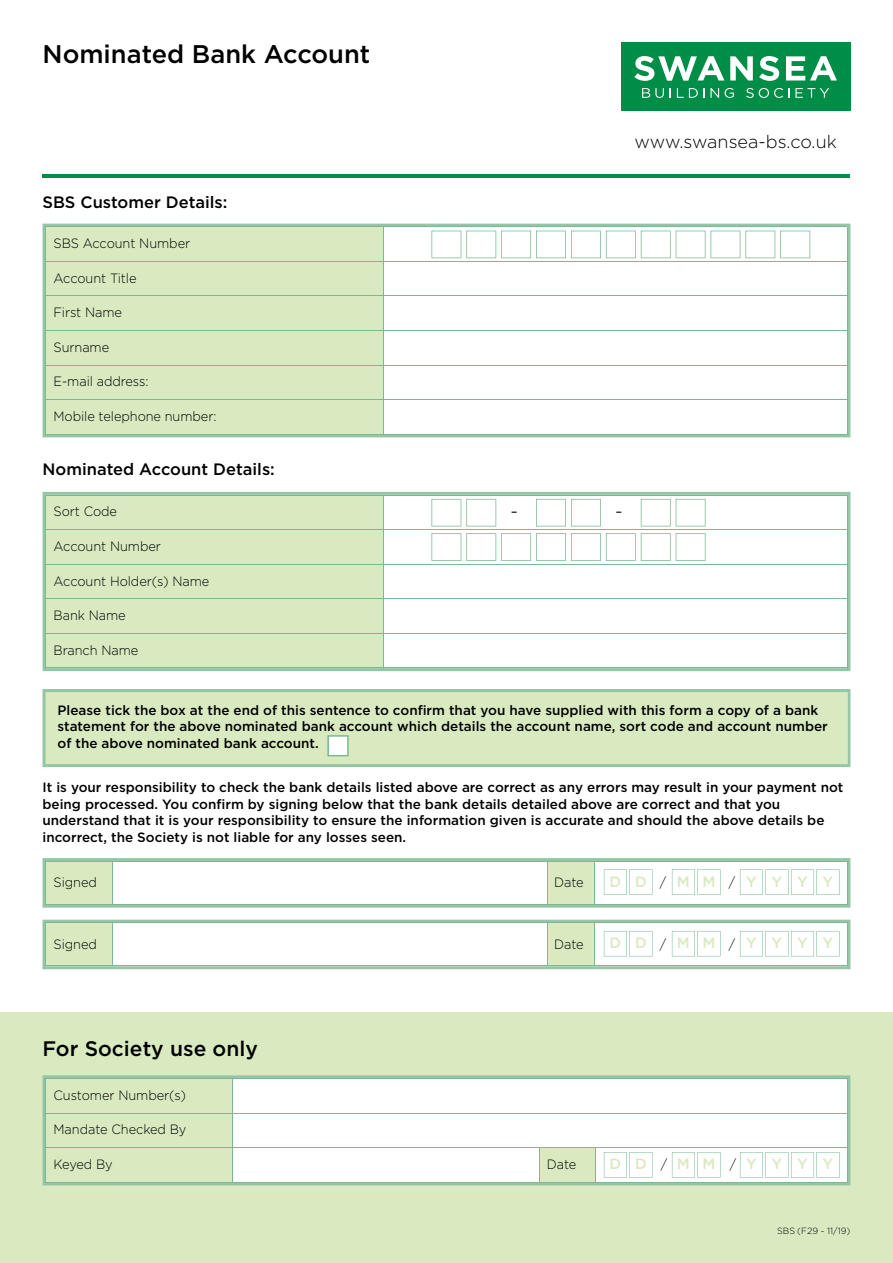
<style>
.page{position:relative;width:893px;height:1263px;background:#fff}
.page>*{position:absolute;margin:0;border:0;box-sizing:border-box;transform-origin:0 0}
.t1{font:500 25.5px "Gotham";color:#000}
.t2{font:500 21px "Gotham";color:#000}
.t3{font:300 19.5px "Gotham";color:#000;scale:.95 1}
.t4{font:300 18px "Gotham";color:#000}
.t5{font:500 16.5px "Gotham";color:#000}
.t6{font:500 15px "Gotham";letter-spacing:.985em;color:#d9eac1}
.t7{font:500 13.5px/16.5px "Gotham";color:#000}
.t8{font:300 13.5px "Gotham";letter-spacing:-.005em;color:#000;scale:.95 1}
.t9{font:300 9px "Gotham";color:#000}
.s1{font-weight:300;font-size:13.5px;color:#000}
</style>
<div class="page">
<svg style="left:43px;top:492px;width:807px;height:179px;background:#97c5a5"></svg>
<div style="left:46px;top:495px;width:337px;height:35px;background:#d9eac1"></div>
<div style="left:383px;top:495px;width:464px;height:35px;background:#fff"></div>
<div style="left:46px;top:530px;width:337px;height:34px;background:#d9eac1"></div>
<div style="left:383px;top:530px;width:464px;height:34px;background:#fff"></div>
<div style="left:46px;top:564px;width:337px;height:35px;background:#d9eac1"></div>
<div style="left:383px;top:564px;width:464px;height:35px;background:#fff"></div>
<div style="left:46px;top:599px;width:337px;height:34px;background:#d9eac1"></div>
<div style="left:383px;top:599px;width:464px;height:34px;background:#fff"></div>
<div style="left:46px;top:633px;width:337px;height:35px;background:#d9eac1"></div>
<div style="left:383px;top:633px;width:464px;height:35px;background:#fff"></div>
<hr style="left:46px;top:495px;width:1px;height:173px;background:#7cb892">
<hr style="left:383px;top:495px;width:1px;height:173px;background:#7cb892">
<hr style="left:847px;top:495px;width:1px;height:173px;background:#7cb892">
<hr style="left:46px;top:495px;width:801px;height:1px;background:#7cb892">
<hr style="left:46px;top:529px;width:801px;height:1px;background:#7cb892">
<hr style="left:46px;top:564px;width:801px;height:1px;background:#7cb892">
<hr style="left:46px;top:598px;width:801px;height:1px;background:#7cb892">
<hr style="left:46px;top:633px;width:801px;height:1px;background:#7cb892">
<hr style="left:46px;top:668px;width:801px;height:1px;background:#7cb892">
<svg style="left:43px;top:224px;width:807px;height:213px;background:#90c2a1"></svg>
<div style="left:46px;top:227px;width:337px;height:34px;background:#d9eac1"></div>
<div style="left:383px;top:227px;width:464px;height:34px;background:linear-gradient(to right,#fff,#fff)"></div>
<div style="left:46px;top:261px;width:337px;height:35px;background:#d9eac1"></div>
<div style="left:383px;top:261px;width:464px;height:35px;background:#fff"></div>
<div style="left:46px;top:296px;width:337px;height:34px;background:#d9eac1"></div>
<div style="left:383px;top:296px;width:464px;height:34px;background:#fff"></div>
<div style="left:46px;top:330px;width:337px;height:35px;background:#d9eac1"></div>
<div style="left:383px;top:330px;width:464px;height:35px;background:#fff"></div>
<div style="left:46px;top:365px;width:337px;height:35px;background:#d9eac1"></div>
<div style="left:383px;top:365px;width:464px;height:35px;background:#fff"></div>
<div style="left:46px;top:400px;width:337px;height:34px;background:#d9eac1"></div>
<div style="left:383px;top:400px;width:464px;height:34px;background:#fff"></div>
<hr style="left:46px;top:227px;width:1px;height:207px;background:#7cb892">
<hr style="left:383px;top:227px;width:1px;height:207px;background:#7cb892">
<hr style="left:847px;top:227px;width:1px;height:207px;background:#7cb892">
<hr style="left:46px;top:227px;width:801px;height:1px;background:#7cb892">
<hr style="left:46px;top:261px;width:801px;height:1px;background:#7cb892">
<hr style="left:46px;top:296px;width:801px;height:1px;background:#7cb892">
<hr style="left:46px;top:330px;width:801px;height:1px;background:#7cb892">
<hr style="left:46px;top:365px;width:801px;height:1px;background:#7cb892">
<hr style="left:46px;top:399px;width:801px;height:1px;background:#7cb892">
<hr style="left:46px;top:434px;width:801px;height:1px;background:#7cb892">
<hr style="left:43px;top:174px;width:807px;height:4px;background:#008d47">
<svg style="left:431px;top:231px;width:379px;height:27px"></svg>
<svg style="left:431px;top:533px;width:275px;height:28px"></svg>
<svg style="left:431px;top:499px;width:65px;height:27px"></svg>
<svg style="left:536px;top:499px;width:65px;height:27px"></svg>
<svg style="left:641px;top:499px;width:65px;height:27px"></svg>
<svg style="left:43px;top:689px;width:807px;height:78px;background:#d3e6be"></svg>
<svg style="left:327px;top:735px;width:22px;height:21px"></svg>
<div style="left:621px;top:43px;width:229px;height:68px;background:#008d47"></div>
<svg style="left:634px;top:56px;width:90px;height:25px"></svg>
<svg style="left:730px;top:56px;width:23px;height:25px"></svg>
<svg style="left:759px;top:56px;width:20px;height:25px"></svg>
<svg style="left:786px;top:56px;width:51px;height:25px"></svg>
<svg style="left:642px;top:88px;width:22px;height:10px"></svg>
<svg style="left:677px;top:88px;width:27px;height:10px"></svg>
<svg style="left:710px;top:88px;width:24px;height:10px"></svg>
<svg style="left:746px;top:88px;width:43px;height:10px"></svg>
<svg style="left:795px;top:88px;width:34px;height:10px"></svg>
<svg style="left:43px;top:858px;width:807px;height:50px"></svg>
<svg style="left:43px;top:920px;width:807px;height:49px"></svg>
<div style="left:0;top:1012px;width:893px;height:251px;background:#d9eac1"></div>
<svg style="left:43px;top:1075px;width:807px;height:110px;background:#98c6a5"></svg>
<div style="left:46px;top:1078px;width:187px;height:35px;background:#d9eac1"></div>
<div style="left:233px;top:1078px;width:614px;height:35px;background:#fff"></div>
<div style="left:46px;top:1113px;width:187px;height:35px;background:#d9eac1"></div>
<div style="left:233px;top:1113px;width:614px;height:35px;background:#fff"></div>
<div style="left:46px;top:1148px;width:187px;height:34px;background:#d9eac1"></div>
<div style="left:233px;top:1148px;width:307px;height:34px;background:#fff"></div>
<div style="left:540px;top:1148px;width:56px;height:34px;background:#d9eac1"></div>
<div style="left:596px;top:1148px;width:251px;height:34px;background:#fff"></div>
<hr style="left:46px;top:1078px;width:1px;height:104px;background:#7cb892">
<hr style="left:233px;top:1078px;width:1px;height:104px;background:#7cb892">
<hr style="left:540px;top:1147px;width:1px;height:35px;background:#7cb892">
<hr style="left:595px;top:1147px;width:1px;height:35px;background:#7cb892">
<hr style="left:847px;top:1078px;width:1px;height:104px;background:#7cb892">
<hr style="left:46px;top:1078px;width:801px;height:1px;background:#7cb892">
<hr style="left:46px;top:1113px;width:801px;height:1px;background:#7cb892">
<hr style="left:46px;top:1147px;width:801px;height:1px;background:#7cb892">
<hr style="left:46px;top:1182px;width:801px;height:1px;background:#7cb892">
<svg style="left:604px;top:1152px;width:48px;height:25px"></svg>
<svg style="left:672px;top:1152px;width:48px;height:25px"></svg>
<svg style="left:740px;top:1152px;width:100px;height:25px"></svg>
<h1 class="t1" style="left:43px;top:43px;width:329px">Nominated Bank Account</h1>
<h3 class="t4" style="left:634px;top:135px;width:204px">www.swansea-bs.co.uk</h3>
<p class="t5" style="left:43px;top:195px;width:186px">SBS Customer Details:</p>
<p class="t8" style="left:54px;top:238px;width:145px">SBS Account Number</p>
<p class="t8" style="left:54px;top:273px;width:89px">Account Title</p>
<p class="t8" style="left:54px;top:307px;width:74px">First Name</p>
<p class="t8" style="left:54px;top:342px;width:60px">Surname</p>
<p class="t8" style="left:54px;top:376px;width:102px">E-mail address:</p>
<p class="t8" style="left:54px;top:411px;width:173px">Mobile telephone number:</p>
<p class="t5" style="left:43px;top:462px;width:234px">Nominated Account Details:</p>
<p class="t8" style="left:54px;top:507px;width:68px">Sort Code</p>
<h3 class="t3" style="left:510px;top:504px;width:9px">-</h3>
<h3 class="t3" style="left:615px;top:504px;width:9px">-</h3>
<p class="t8" style="left:54px;top:541px;width:115px">Account Number</p>
<p class="t8" style="left:54px;top:576px;width:166px">Account Holder(s) Name</p>
<p class="t8" style="left:54px;top:610px;width:77px">Bank Name</p>
<p class="t8" style="left:54px;top:645px;width:91px">Branch Name</p>
<p class="t7" style="left:58px;top:703px;width:772px">Please tick the box at the end of this sentence to confirm that you have supplied with this form a copy of a bank statement for the above nominated bank account which details the account name, sort code and account number of the above nominated bank account.</p>
<p class="t7" style="left:43px;top:780px;width:802px">It is your responsibility to check the bank details listed above are correct as any errors may result in your payment not being processed. You confirm by signing below that the bank details detailed above are correct and that you understand that it is your responsibility to ensure the information given is accurate and should the above details be incorrect, the Society is not liable for any losses seen.</p>
<p class="t8" style="left:54px;top:877px;width:47px">Signed</p>
<p class="t8" style="left:554px;top:877px;width:33px">Date</p>
<p class="t6" style="left:609px;top:875px;width:225px">DD<span class="s1">/</span>MM<span class="s1">/</span>YYYY</p>
<p class="t8" style="left:54px;top:939px;width:47px">Signed</p>
<p class="t8" style="left:554px;top:939px;width:33px">Date</p>
<p class="t6" style="left:609px;top:936px;width:225px">DD<span class="s1">/</span>MM<span class="s1">/</span>YYYY</p>
<h2 class="t2" style="left:43px;top:1039px;width:217px">For Society use only</h2>
<p class="t8" style="left:54px;top:1090px;width:141px">Customer Number(s)</p>
<p class="t8" style="left:54px;top:1124px;width:141px">Mandate Checked By</p>
<p class="t8" style="left:54px;top:1159px;width:64px">Keyed By</p>
<p class="t8" style="left:547px;top:1159px;width:33px">Date</p>
<p class="t6" style="left:609px;top:1157px;width:225px">DD<span class="s1">/</span>MM<span class="s1">/</span>YYYY</p>
<p class="t9" style="left:777px;top:1227px;width:75px">SBS (F29 - 11/19)</p>
</div>
